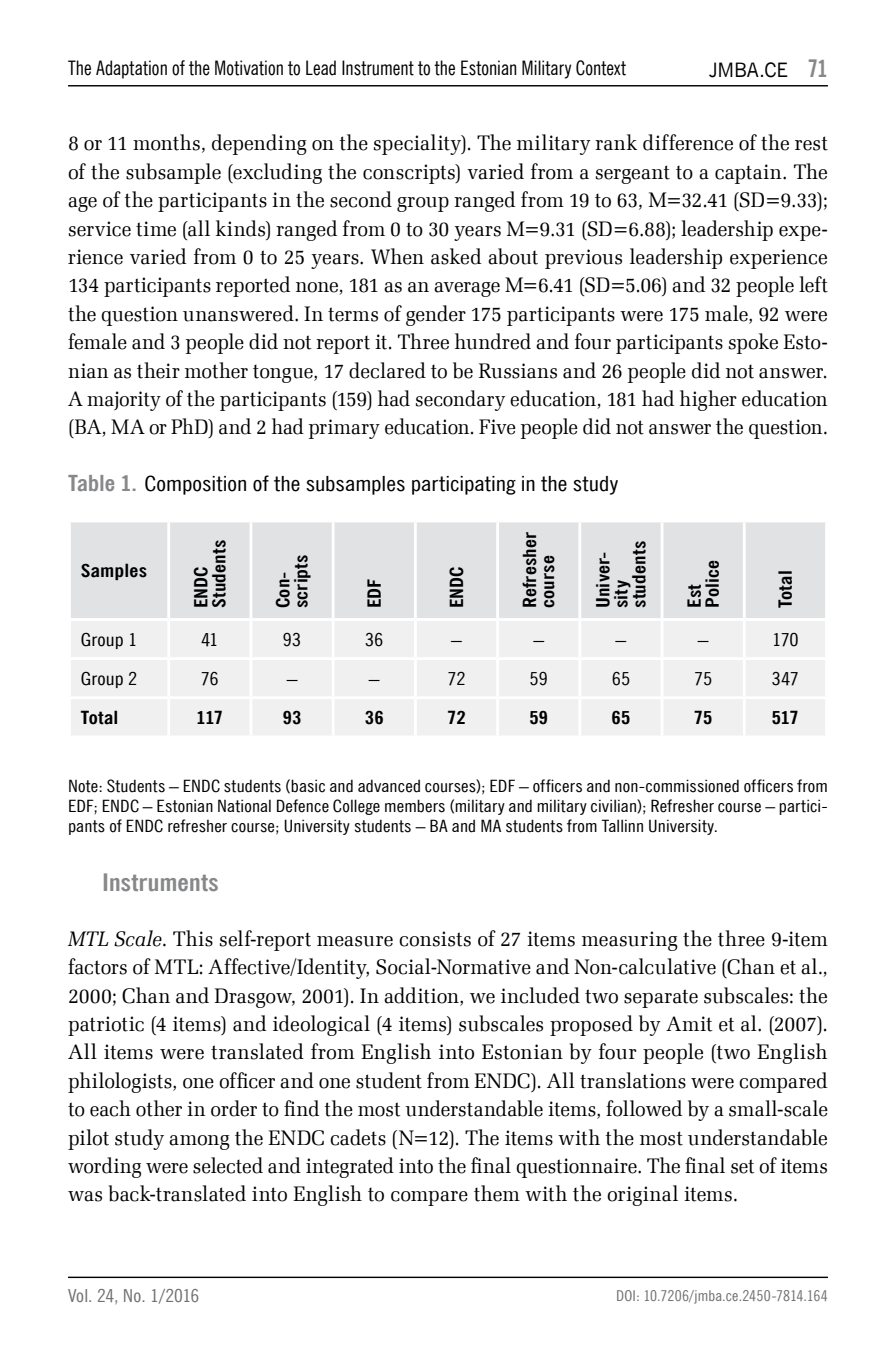
<style>
.page{position:relative;width:896px;height:1361px;background:#fff}
.page>*{position:absolute;margin:0;border:0;box-sizing:border-box;transform-origin:0 0}
.t1{font:700 24px "News Goth Cn EU";color:#87888a;scale:1.15 1}
.t2{font:21px/28.4px "Zapf Ellipt EU";letter-spacing:-.005em;color:#000;text-align:justify;scale:.95 1}
.t3{font:21px "News Goth Cn EU";color:#000;scale:1.2 1}
.t4{font:20px "News Goth Cn EU";letter-spacing:.005em;color:#000}
.t5{font:20px "News Goth EU";letter-spacing:-.01em;color:#000}
.t6{font:700 18px/18px "News Goth Cn EU";letter-spacing:.01em;color:#000;scale:1.2 1}
.t7{font:18px "News Goth Cn EU";color:#000;scale:1.2 1}
.t8{font:18px "News Goth Cn EU";letter-spacing:-.01em;color:#707172;scale:1.15 1}
.t9{font:700 18px/18px "News Goth Cn EU";letter-spacing:.01em;color:#000;scale:1.19 1}
.t10{font:17px/20px "News Goth Cn EU";letter-spacing:.01em;color:#000;text-align:justify;scale:1.15 1}
.t11{font:15px "News Goth Cn EU";letter-spacing:.01em;color:#707172;scale:1.1 1}
.s1{font-family:"News Goth Cn EU";font-weight:700;font-size:24px;color:#87888a}
.s2{font-weight:700;font-size:22px;color:#87888a}
.s3{font-style:italic}
</style>
<div class="page">
<hr style="left:68px;top:1276px;width:760px;height:2px;background:#000">
<hr style="left:68px;top:85px;width:760px;height:1px;background:#000">
<div style="left:71px;top:522px;width:754px;height:96px;background:#e1e2e3"></div>
<div style="left:71px;top:621px;width:754px;height:114px;background:#f0f0f1"></div>
<hr style="left:167px;top:522px;width:3px;height:96px;background:#fff">
<hr style="left:249px;top:522px;width:3px;height:96px;background:#fff">
<hr style="left:332px;top:522px;width:2px;height:96px;background:#fff">
<hr style="left:414px;top:522px;width:3px;height:96px;background:#fff">
<hr style="left:496px;top:522px;width:3px;height:96px;background:#fff">
<hr style="left:578px;top:522px;width:3px;height:96px;background:#fff">
<hr style="left:660px;top:522px;width:3px;height:96px;background:#fff">
<hr style="left:743px;top:522px;width:3px;height:96px;background:#fff">
<hr style="left:167px;top:621px;width:3px;height:36px;background:#fff">
<hr style="left:249px;top:621px;width:3px;height:36px;background:#fff">
<hr style="left:332px;top:621px;width:2px;height:36px;background:#fff">
<hr style="left:414px;top:621px;width:3px;height:36px;background:#fff">
<hr style="left:496px;top:621px;width:3px;height:36px;background:#fff">
<hr style="left:578px;top:621px;width:3px;height:36px;background:#fff">
<hr style="left:660px;top:621px;width:3px;height:36px;background:#fff">
<hr style="left:743px;top:621px;width:3px;height:36px;background:#fff">
<hr style="left:68px;top:657px;width:101px;height:3px;background:#fff">
<hr style="left:169px;top:657px;width:82px;height:3px;background:#fff">
<hr style="left:167px;top:660px;width:3px;height:36px;background:#fff">
<hr style="left:251px;top:657px;width:82px;height:3px;background:#fff">
<hr style="left:249px;top:660px;width:3px;height:36px;background:#fff">
<hr style="left:333px;top:657px;width:82px;height:3px;background:#fff">
<hr style="left:332px;top:660px;width:2px;height:36px;background:#fff">
<hr style="left:415px;top:657px;width:82px;height:3px;background:#fff">
<hr style="left:414px;top:660px;width:3px;height:36px;background:#fff">
<hr style="left:497px;top:657px;width:83px;height:3px;background:#fff">
<hr style="left:496px;top:660px;width:3px;height:36px;background:#fff">
<hr style="left:580px;top:657px;width:82px;height:3px;background:#fff">
<hr style="left:578px;top:660px;width:3px;height:36px;background:#fff">
<hr style="left:662px;top:657px;width:82px;height:3px;background:#fff">
<hr style="left:660px;top:660px;width:3px;height:36px;background:#fff">
<hr style="left:744px;top:657px;width:84px;height:3px;background:#fff">
<hr style="left:743px;top:660px;width:3px;height:36px;background:#fff">
<hr style="left:68px;top:696px;width:101px;height:3px;background:#fff">
<hr style="left:169px;top:696px;width:82px;height:3px;background:#fff">
<hr style="left:167px;top:699px;width:3px;height:36px;background:#fff">
<hr style="left:251px;top:696px;width:82px;height:3px;background:#fff">
<hr style="left:249px;top:699px;width:3px;height:36px;background:#fff">
<hr style="left:333px;top:696px;width:82px;height:3px;background:#fff">
<hr style="left:332px;top:699px;width:2px;height:36px;background:#fff">
<hr style="left:415px;top:696px;width:82px;height:3px;background:#fff">
<hr style="left:414px;top:699px;width:3px;height:36px;background:#fff">
<hr style="left:497px;top:696px;width:83px;height:3px;background:#fff">
<hr style="left:496px;top:699px;width:3px;height:36px;background:#fff">
<hr style="left:580px;top:696px;width:82px;height:3px;background:#fff">
<hr style="left:578px;top:699px;width:3px;height:36px;background:#fff">
<hr style="left:662px;top:696px;width:82px;height:3px;background:#fff">
<hr style="left:660px;top:699px;width:3px;height:36px;background:#fff">
<hr style="left:744px;top:696px;width:84px;height:3px;background:#fff">
<hr style="left:743px;top:699px;width:3px;height:36px;background:#fff">
<p class="t4" style="left:68px;top:56px;width:559px">The Adaptation of the Motivation to Lead Instrument to the Estonian Military Context</p>
<p class="t5" style="left:709px;top:58px;width:120px">JMBA.CE <span class="s1">71</span></p>
<p class="t2" style="left:68px;top:129px;width:801px">8 or 11 months, depending on the speciality). The military rank difference of the rest of the subsample (excluding the conscripts) varied from a sergeant to a captain. The age of the participants in the second group ranged from 19 to 63, M=32.41 (SD=9.33); service time (all kinds) ranged from 0 to 30 years M=9.31 (SD=6.88); leadership expe&shy;rience varied from 0 to 25 years. When asked about previous leadership experience 134 participants reported none, 181 as an average M=6.41 (SD=5.06) and 32 people left the question unanswered. In terms of gender 175 participants were 175 male, 92 were female and 3 people did not report it. Three hundred and four participants spoke Esto&shy;nian as their mother tongue, 17 declared to be Russians and 26 people did not answer.<br>A majority of the participants (159) had secondary education, 181 had higher education (BA, MA or PhD) and 2 had primary education. Five people did not answer the question.</p>
<p class="t3" style="left:68px;top:471px;width:460px"><span class="s2">Table 1.</span> Composition of the subsamples participating in the study</p>
<p class="t6" style="left:81px;top:562px;width:57px">Samples</p>
<p class="t6" style="left:192px;top:608px;width:59px;rotate:-90deg">ENDC<br>Students</p>
<p class="t6" style="left:274px;top:608px;width:46px;rotate:-90deg">Con&shy;scripts</p>
<p class="t6" style="left:366px;top:608px;width:26px;rotate:-90deg">EDF</p>
<p class="t6" style="left:448px;top:608px;width:36px;rotate:-90deg">ENDC</p>
<p class="t9" style="left:521px;top:608px;width:65px;rotate:-90deg">Refresher course</p>
<p class="t6" style="left:594px;top:608px;width:58px;rotate:-90deg">Univer&shy;sity students</p>
<p class="t6" style="left:686px;top:608px;width:42px;rotate:-90deg">Est<br>Police</p>
<p class="t6" style="left:777px;top:608px;width:33px;rotate:-90deg">Total</p>
<p class="t7" style="left:81px;top:628px;width:49px">Group 1</p>
<p class="t7" style="left:201px;top:628px;width:16px">41</p>
<p class="t7" style="left:283px;top:628px;width:17px">93</p>
<p class="t7" style="left:365px;top:628px;width:17px">36</p>
<p class="t7" style="left:451px;top:628px;width:10px">–</p>
<p class="t7" style="left:533px;top:628px;width:10px">–</p>
<p class="t7" style="left:615px;top:628px;width:11px">–</p>
<p class="t7" style="left:698px;top:628px;width:10px">–</p>
<p class="t7" style="left:772px;top:628px;width:24px">170</p>
<p class="t7" style="left:81px;top:667px;width:49px">Group 2</p>
<p class="t7" style="left:201px;top:667px;width:16px">76</p>
<p class="t7" style="left:287px;top:667px;width:11px">–</p>
<p class="t7" style="left:369px;top:667px;width:10px">–</p>
<p class="t7" style="left:447px;top:667px;width:17px">72</p>
<p class="t7" style="left:529px;top:667px;width:17px">59</p>
<p class="t7" style="left:612px;top:667px;width:17px">65</p>
<p class="t7" style="left:694px;top:667px;width:16px">75</p>
<p class="t7" style="left:772px;top:667px;width:24px">347</p>
<p class="t6" style="left:81px;top:709px;width:33px">Total</p>
<p class="t6" style="left:196px;top:709px;width:24px">117</p>
<p class="t6" style="left:283px;top:709px;width:17px">93</p>
<p class="t6" style="left:365px;top:709px;width:17px">36</p>
<p class="t6" style="left:447px;top:709px;width:17px">72</p>
<p class="t6" style="left:529px;top:709px;width:17px">59</p>
<p class="t6" style="left:611px;top:709px;width:17px">65</p>
<p class="t6" style="left:694px;top:709px;width:17px">75</p>
<p class="t6" style="left:772px;top:709px;width:24px">517</p>
<p class="t10" style="left:68px;top:776px;width:662px">Note: Students – ENDC students (basic and advanced courses); EDF – officers and non-commissioned officers from EDF; ENDC – Estonian National Defence College members (military and military civilian); Refresher course – partici&shy;pants of ENDC refresher course; University students – BA and MA students from Tallinn University.</p>
<p class="t1" style="left:102px;top:867px;width:103px">Instruments</p>
<p class="t2" style="left:68px;top:925px;width:801px"><span class="s3">MTL Scale</span>. This self-report measure consists of 27 items measuring the three 9-item factors of MTL: Affective/Identity, Social-Normative and Non-calculative (Chan et al., 2000; Chan and Drasgow, 2001). In addition, we included two separate subscales: the patriotic (4 items) and ideological (4 items) subscales proposed by Amit et al. (2007).<br>All items were translated from English into Estonian by four people (two English philologists, one officer and one student from ENDC). All translations were compared to each other in order to find the most understandable items, followed by a small-scale pilot study among the ENDC cadets (N=12). The items with the most understandable wording were selected and integrated into the final questionnaire. The final set of items was back-translated into English to compare them with the original items.</p>
<p class="t8" style="left:68px;top:1285px;width:116px">Vol. 24, No. 1/2016</p>
<p class="t11" style="left:616px;top:1286px;width:194px">DOI: 10.7206/jmba.ce.2450-7814.164</p>
</div>
